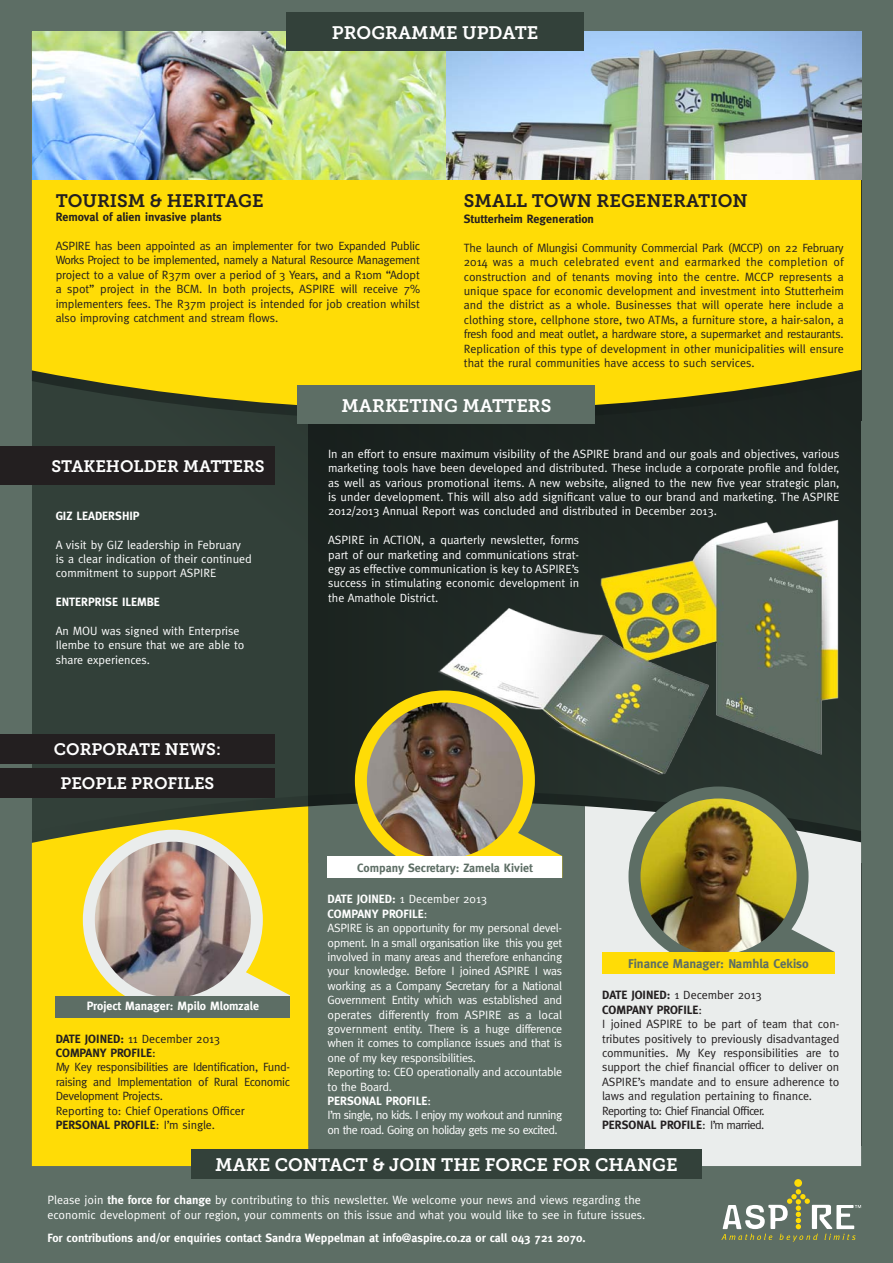
<style>
.page{position:relative;width:893px;height:1263px;background:#5d6e65}
.page>*{position:absolute;margin:0;border:0;box-sizing:border-box;transform-origin:0 0}
.t1{font:18px "Museo Slab 700";color:#fff}
.t2{font:18px "Museo Slab 700";color:#231f20}
.t3{font:16.5px "Museo Slab 700";color:#fff}
.t4{font:700 12.75px "Meta";color:#5d6e65}
.t5{font:12px/14.4px "Meta";color:#fff;text-align:justify}
.t6{font:12px/14.4px "Meta";letter-spacing:-.01em;color:#231f20;text-align:justify}
.t7{font:700 12px "Meta";color:#fff}
.t8{font:700 12px "Meta";color:#231f20}
.t9{font:12px/14.4px "Meta";letter-spacing:-.05em;color:#fff}
.t10{font:12px/14.4px "Meta";letter-spacing:-.025em;color:#fff}
.t11{font:12px "Meta";letter-spacing:-.05em;color:#231f20}
.t12{font:700 12px "Meta";color:#5d6e65}
.s1{font-weight:700}
.s2{font-weight:400}
</style>
<div class="page">
<div style="left:32px;top:32px;width:829px;height:1114px;background:#324039"></div>
<div style="left:308px;top:359px;width:553px;height:503px;background:#1d2521"></div>
<div style="left:32px;top:32px;width:829px;height:378px;background:#ffdc06"></div>
<div style="left:298px;top:386px;width:297px;height:38px;background:#5d6e65"></div>
<div style="left:0;top:446px;width:275px;height:39px;background:#231f20"></div>
<div style="left:0;top:733px;width:275px;height:30px;background:#231f20"></div>
<div style="left:0;top:768px;width:275px;height:29px;background:#231f20"></div>
<div style="left:585px;top:806px;width:276px;height:360px;background:#eaedec"></div>
<div style="left:308px;top:802px;width:277px;height:347px;background:#5d6e65"></div>
<svg style="left:32px;top:806px;width:276px;height:360px;background:#f0d10c"></svg>
<div style="left:191px;top:1149px;width:511px;height:30px;background:#33413a"></div>
<svg style="left:721px;top:1179px;width:140px;height:63px"></svg>
<img style="left:33px;top:32px;width:828px;height:147px">
<svg style="left:480px;top:831px;width:82px;height:26px;background:#c5b633"></svg>
<img style="left:361px;top:696px;width:168px;height:168px;border-radius:84px">
<div style="left:355px;top:690px;width:180px;height:180px;border:12px solid #ffdc06;border-radius:50%"></div>
<div style="left:327px;top:857px;width:235px;height:21px;background:#fff"></div>
<svg style="left:799px;top:905px;width:36px;height:48px;background:#ced3cb"></svg>
<img style="left:634px;top:831px;width:165px;height:122px">
<div style="left:628px;top:786px;width:180px;height:180px;border:12px solid #5d6e65;border-radius:50%"></div>
<div style="left:602px;top:953px;width:233px;height:21px;background:#ffdc06"></div>
<div style="left:286px;top:13px;width:298px;height:38px;background:#33413a"></div>
<svg style="left:210px;top:948px;width:80px;height:48px;background:#f5e36a"></svg>
<img style="left:89px;top:836px;width:168px;height:168px;border-radius:84px">
<div style="left:83px;top:830px;width:180px;height:180px;border:12px solid #eaedec;border-radius:50%"></div>
<div style="left:56px;top:996px;width:234px;height:21px;background:#5d6e65"></div>
<img style="left:435px;top:519px;width:417px;height:312px">
<p class="t1" style="left:332px;top:22px;width:208px">PROGRAMME UPDATE</p>
<p class="t2" style="left:56px;top:190px;width:209px">TOURISM &amp; HERITAGE</p>
<p class="t8" style="left:56px;top:210px;width:168px">Removal of alien invasive plants</p>
<p class="t6" style="left:56px;top:238px;width:366px">ASPIRE has been appointed as an implementer for two Expanded Public Works Project to be implemented, namely a Natural Resource Management project to a value of R37m over a period of 3 Years, and a R10m “Adopt a spot” project in the BCM. In both projects, ASPIRE will receive 7% implementers fees. The R37m project is intended for job creation whilst also improving catchment and stream flows.</p>
<p class="t2" style="left:464px;top:190px;width:285px">SMALL TOWN REGENERATION</p>
<p class="t8" style="left:464px;top:212px;width:132px">Stutterheim Regeneration</p>
<p class="t6" style="left:464px;top:240px;width:381px">The launch of Mlungisi Community Commercial Park (MCCP) on 22 February 2014 was a much celebrated event and earmarked the completion of construction and of tenants moving into the centre. MCCP represents a unique space for economic development and investment into Stutterheim and the district as a whole. Businesses that will operate here include a clothing store, cellphone store, two ATMs, a furniture store, a hair-salon, a fresh food and meat outlet, a hardware store, a supermarket and restaurants.<br>Replication of this type of development in other municipalities will ensure that the rural communities have access to such services.</p>
<p class="t1" style="left:341px;top:395px;width:211px">MARKETING MATTERS</p>
<p class="t3" style="left:51px;top:457px;width:215px">STAKEHOLDER MATTERS</p>
<p class="t5" style="left:328px;top:446px;width:513px">In an effort to ensure maximum visibility of the ASPIRE brand and our goals and objectives, various marketing tools have been developed and distributed. These include a corporate profile and folder, as well as various promotional items. A new website, aligned to the new five year strategic plan, is under development. This will also add significant value to our brand and marketing. The ASPIRE 2012/2013 Annual Report was concluded and distributed in December 2013.</p>
<p class="t5" style="left:328px;top:533px;width:253px">ASPIRE in ACTION, a quarterly newsletter, forms part of our marketing and communications strat&shy;egy as effective communication is key to ASPIRE’s success in stimulating economic development in the Amathole District.</p>
<p class="t7" style="left:56px;top:509px;width:86px">GIZ LEADERSHIP</p>
<p class="t5" style="left:56px;top:537px;width:198px;text-align:left">A visit by GIZ leadership in February is a clear indication of their continued commitment to support ASPIRE</p>
<p class="t7" style="left:56px;top:595px;width:106px">ENTERPRISE ILEMBE</p>
<p class="t5" style="left:56px;top:623px;width:190px;text-align:left">An MOU was signed with Enterprise<br>Ilembe to ensure that we are able to share experiences.</p>
<p class="t3" style="left:54px;top:740px;width:169px">CORPORATE NEWS:</p>
<p class="t3" style="left:60px;top:774px;width:155px">PEOPLE PROFILES</p>
<p class="t12" style="left:357px;top:861px;width:177px">Company Secretary: Zamela Kiviet</p>
<p class="t5" style="left:327px;top:892px;width:161px"><span class="s1">DATE JOINED:</span> 1 December 2013</p>
<p class="t7" style="left:327px;top:907px;width:102px">COMPANY PROFILE<span class="s2">:</span></p>
<p class="t5" style="left:327px;top:921px;width:236px">ASPIRE is an opportunity for my personal devel&shy;opment. In a small organisation like this you get involved in many areas and therefore enhancing your knowledge. Before I joined ASPIRE I was working as a Company Secretary for a National Government Entity which was established and operates differently from ASPIRE as a local government entity. There is a huge difference when it comes to compliance issues and that is one of my key responsibilities.</p>
<p class="t10" style="left:327px;top:1065px;width:236px">Reporting to: CEO operationally and accountable to the Board.</p>
<p class="t7" style="left:327px;top:1094px;width:105px">PERSONAL PROFILE<span class="s2">:</span></p>
<p class="t9" style="left:327px;top:1108px;width:236px">I’m single, no kids. I enjoy my workout and running on the road. Going on holiday gets me so excited.</p>
<p class="t1" style="left:215px;top:1154px;width:464px">MAKE CONTACT &amp; JOIN THE FORCE FOR CHANGE</p>
<p class="t5" style="left:47px;top:1193px;width:599px">Please join <span class="s1">the force for change</span> by contributing to this newsletter. We welcome your news and views regarding the economic development of our region, your comments on this issue and what you would like to see in future issues.</p>
<p class="t7" style="left:47px;top:1230px;width:540px">For contributions and/or enquiries contact Sandra Weppelman at info@aspire.co.za or call 043 721 2070.</p>
<p class="t4" style="left:628px;top:956px;width:182px">Finance Manager: Namhla Cekiso</p>
<p class="t6" style="left:602px;top:988px;width:161px"><span class="s1">DATE JOINED:</span> 1 December 2013</p>
<p class="t8" style="left:602px;top:1003px;width:102px">COMPANY PROFILE<span class="s2">:</span></p>
<p class="t6" style="left:602px;top:1017px;width:239px">I joined ASPIRE to be part of team that con&shy;tributes positively to previously disadvantaged communities. My Key responsibilities are to support the chief financial officer to deliver on ASPIRE’s mandate and to ensure adherence to laws and regulation pertaining to finance.</p>
<p class="t11" style="left:602px;top:1103px;width:164px">Reporting to: Chief Financial Officer.</p>
<p class="t8" style="left:602px;top:1118px;width:164px">PERSONAL PROFILE<span class="s2">: I’m married.</span></p>
<p class="t7" style="left:87px;top:998px;width:174px">Project Manager: Mpilo Mlomzale</p>
<p class="t6" style="left:56px;top:1031px;width:166px"><span class="s1">DATE JOINED:</span> 11 December 2013</p>
<p class="t8" style="left:56px;top:1046px;width:102px">COMPANY PROFILE<span class="s2">:</span></p>
<p class="t6" style="left:56px;top:1060px;width:236px">My Key responsibilities are Identification, Fund&shy;raising and Implementation of Rural Economic Development Projects.</p>
<p class="t6" style="left:56px;top:1103px;width:190px">Reporting to: Chief Operations Officer</p>
<p class="t8" style="left:56px;top:1118px;width:161px">PERSONAL PROFILE<span class="s2">: I’m single.</span></p>
</div>
